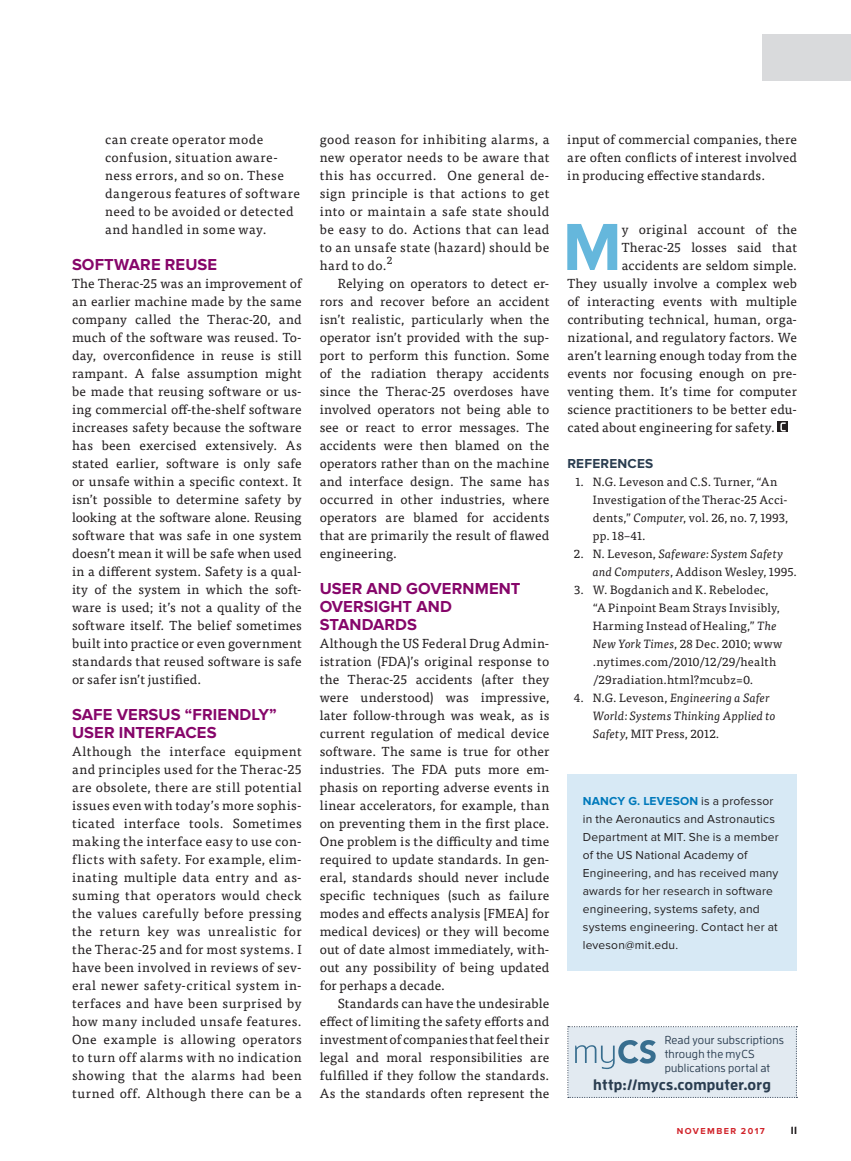
<style>
.page{position:relative;width:851px;height:1161px;background:#fff}
.page>*{position:absolute;margin:0;border:0;box-sizing:border-box;transform-origin:0 0}
.t1{font:700 69px "Proxima Nova";color:#65b7dc}
.t2{font:700 16.5px/18px "Proxima Nova";letter-spacing:.005em;color:#86066a}
.t3{font:700 15px "Enzo OT";letter-spacing:.01em;color:#2a3d50}
.t4{font:700 13.5px "Proxima Nova";letter-spacing:.015em;color:#2a3d50}
.t5{font:13.2px/18px "Tisa Pro";letter-spacing:.025em;color:#231f20;text-align:justify}
.t6{font:12px/18px "Tisa Pro";letter-spacing:.015em;color:#231f20}
.t7{font:12px/18px "Proxima Nova";letter-spacing:.015em;color:#231f20}
.t8{font:italic 12px/18px "Tisa Pro";letter-spacing:.01em;color:#231f20}
.t9{font:500 11.55px/13.8px "Enzo OT";letter-spacing:.02em;color:#2a3d50}
.t10{font:700 10.5px "Enzo OT";color:#231f20}
.t11{font:700 9px "Proxima Nova";letter-spacing:.16em;color:#d1232a}
.s1{font-style:italic}
.s2{font-style:normal}
.s3{font-weight:700;color:#0079bb}
</style>
<div class="page">
<div style="left:762px;top:34px;width:88px;height:47px;background:#d9dadc"></div>
<div style="left:777px;top:421px;width:11px;height:11px;background:#231f20"></div>
<svg style="left:780px;top:422px;width:5px;height:9px"></svg>
<div style="left:568px;top:774px;width:228px;height:196px;background:#d7e9f5"></div>
<svg style="left:567px;top:1026px;width:230px;height:72px;background:#d9e3eb"></svg>
<p class="t5" style="left:105px;top:130px;width:196px;text-align:left">can create operator mode confusion, situation aware&shy;ness errors, and so on. These dangerous features of software need to be avoided or detected and handled in some way.</p>
<p class="t2" style="left:72px;top:256px;width:147px">SOFTWARE REUSE</p>
<p class="t5" style="left:72px;top:274px;width:231px">The Therac-25 was an improvement of an earlier machine made by the same company called the Therac-20, and much of the software was reused. To&shy;day, overconfidence in reuse is still rampant. A false assumption might be made that reusing software or us&shy;ing commercial off-the-shelf software increases safety because the software has been exercised extensively. As stated earlier, software is only safe or unsafe within a specific context. It isn’t possible to determine safety by looking at the software alone. Reusing software that was safe in one system doesn’t mean it will be safe when used in a different system. Safety is a qual&shy;ity of the system in which the soft&shy;ware is used; it’s not a quality of the software itself. The belief sometimes built into practice or even government standards that reused software is safe or safer isn’t justified.</p>
<p class="t2" style="left:72px;top:706px;width:206px">SAFE VERSUS “FRIENDLY”<br>USER INTERFACES</p>
<p class="t5" style="left:72px;top:742px;width:231px">Although the interface equipment and principles used for the Therac-25 are obsolete, there are still potential issues even with today’s more sophis&shy;ticated interface tools. Sometimes making the interface easy to use con&shy;flicts with safety. For example, elim&shy;inating multiple data entry and as&shy;suming that operators would check the values carefully before pressing the return key was unrealistic for the Therac-25 and for most systems. I have been involved in reviews of sev&shy;eral newer safety-critical system in&shy;terfaces and have been surprised by how many included unsafe features.<br>One example is allowing operators to turn off alarms with no indication showing that the alarms had been turned off. Although there can be a</p>
<p class="t5" style="left:319px;top:129px;width:231px">good reason for inhibiting alarms, a new operator needs to be aware that this has occurred. One general de&shy;sign principle is that actions to get into or maintain a safe state should be easy to do. Actions that can lead to an unsafe state (hazard) should be hard to do.<sup>2</sup></p>
<p class="t5" style="left:319px;top:274px;width:231px;text-indent:18px">Relying on operators to detect er&shy;rors and recover before an accident isn’t realistic, particularly when the operator isn’t provided with the sup&shy;port to perform this function. Some of the radiation therapy accidents since the Therac-25 overdoses have involved operators not being able to see or react to error messages. The accidents were then blamed on the operators rather than on the machine and interface design. The same has occurred in other industries, where operators are blamed for accidents that are primarily the result of flawed engineering.</p>
<p class="t2" style="left:320px;top:580px;width:202px">USER AND GOVERNMENT<br>OVERSIGHT AND<br>STANDARDS</p>
<p class="t5" style="left:320px;top:634px;width:231px">Although the US Federal Drug Admin&shy;istration (FDA)’s original response to the Therac-25 accidents (after they were understood) was impressive, later follow-through was weak, as is current regulation of medical device software. The same is true for other industries. The FDA puts more em&shy;phasis on reporting adverse events in linear accelerators, for example, than on preventing them in the first place.<br>One problem is the difficulty and time required to update standards. In gen&shy;eral, standards should never include specific techniques (such as failure modes and effects analysis [FMEA] for medical devices) or they will become out of date almost immediately, with&shy;out any possibility of being updated for perhaps a decade.</p>
<p class="t5" style="left:320px;top:993px;width:231px;text-indent:18px">Standards can have the undesirable effect of limiting the safety efforts and investment of companies that feel their legal and moral responsibilities are fulfilled if they follow the standards.<br>As the standards often represent the</p>
<p class="t5" style="left:567px;top:129px;width:231px">input of commercial companies, there are often conflicts of interest involved in producing effective standards.</p>
<h1 class="t1" style="left:562px;top:207px;width:61px">M</h1>
<p class="t5" style="left:621px;top:220px;width:177px">y original account of the</p>
<p class="t5" style="left:621px;top:238px;width:177px">Therac-25 losses said that</p>
<p class="t5" style="left:621px;top:256px;width:177px">accidents are seldom simple.</p>
<p class="t5" style="left:567px;top:274px;width:231px">They usually involve a complex web</p>
<p class="t5" style="left:567px;top:292px;width:231px">of interacting events with multiple</p>
<p class="t5" style="left:567px;top:310px;width:231px">contributing technical, human, orga-</p>
<p class="t5" style="left:567px;top:328px;width:231px">nizational, and regulatory factors. We</p>
<p class="t5" style="left:567px;top:346px;width:231px">aren’t learning enough today from the</p>
<p class="t5" style="left:567px;top:364px;width:231px">events nor focusing enough on pre-</p>
<p class="t5" style="left:567px;top:382px;width:231px">venting them. It’s time for computer</p>
<p class="t5" style="left:567px;top:400px;width:231px">science practitioners to be better edu-</p>
<p class="t5" style="left:567px;top:418px;width:209px">cated about engineering for safety.</p>
<p class="t4" style="left:567px;top:456px;width:87px">REFERENCES</p>
<p class="t6" style="left:593px;top:472px;width:197px;text-indent:-17px">1. N.G. Leveson and C.S. Turner, “An<br>Investigation of the Therac-25 Acci&shy;dents,” <span class="s1">Computer</span>, vol. 26, no. 7, 1993, pp. 18–41.</p>
<p class="t8" style="left:593px;top:544px;width:205px;text-indent:-19px"><span class="s2">2. N. Leveson,</span> Safeware: System Safety and Computers<span class="s2">, Addison Wesley, 1995.</span></p>
<p class="t6" style="left:593px;top:580px;width:191px;text-indent:-19px">3. W. Bogdanich and K. Rebelodec, “A Pinpoint Beam Strays Invisibly, Harming Instead of Healing,” <span class="s1">The New York Times</span>, 28 Dec. 2010; www .nytimes.com/2010/12/29/health /29radiation.html?mcubz=0.</p>
<p class="t8" style="left:593px;top:688px;width:184px;text-indent:-19px"><span class="s2">4. N.G. Leveson,</span> Engineering a Safer<br>World: Systems Thinking Applied to<br>Safety<span class="s2">, MIT Press, 2012.</span></p>
<p class="t7" style="left:583px;top:792px;width:197px"><span class="s3">NANCY G. LEVESON</span> is a professor in the Aeronautics and Astronautics<br>Department at MIT. She is a member of the US National Academy of<br>Engineering, and has received many awards for her research in software engineering, systems safety, and systems engineering. Contact her at leveson@mit.edu.</p>
<p class="t9" style="left:664px;top:1033px;width:121px">Read your subscriptions through the myCS publications portal at</p>
<p class="t3" style="left:593px;top:1075px;width:179px">http://mycs.computer.org</p>
<p class="t11" style="left:677px;top:1126px;width:89px">NOVEMBER 2017</p>
<p class="t10" style="left:790px;top:1124px;width:8px">11</p>
</div>
